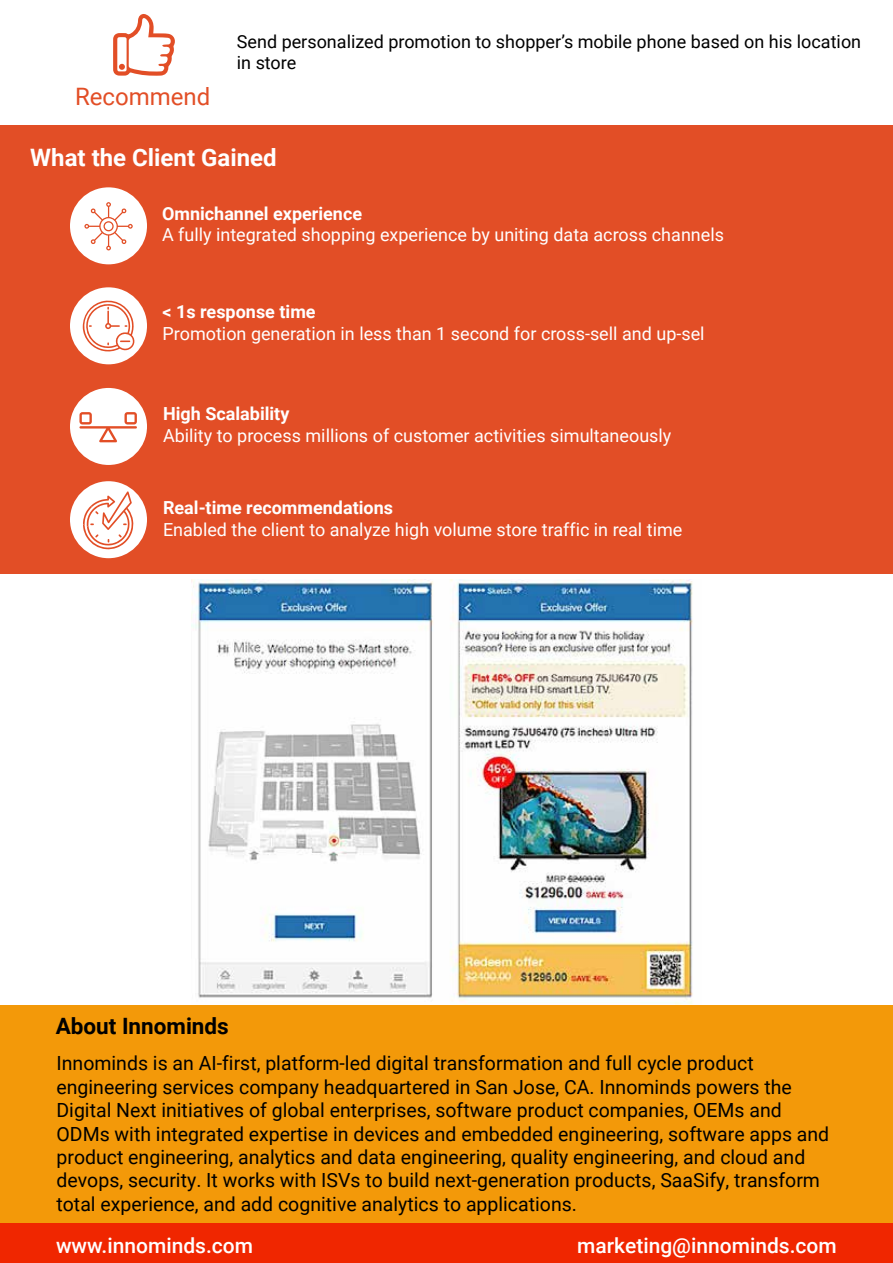
<style>
.page{position:relative;width:893px;height:1263px;background:#fff}
.page>*{position:absolute;margin:0;border:0;box-sizing:border-box;transform-origin:0 0}
.t1{font:700 24px "Roboto";color:#fff}
.t2{font:24px "Roboto";color:#e24e26}
.t3{font:700 22.5px "Roboto";color:#000}
.t4{font:500 21px "Roboto";color:#fff}
.t5{font:19.5px/23.4px "Roboto";color:#000}
.t6{font:18px "Roboto";color:#fff}
.t7{font:700 18px "Roboto";color:#fff}
.t8{font:18px/21.6px "Roboto";color:#000}
</style>
<div class="page">
<div style="left:0;top:126px;width:893px;height:448px;background:#e24e26"></div>
<div style="left:70px;top:187px;width:77px;height:77px;background:#fff;border-radius:50%"></div>
<div style="left:70px;top:287px;width:77px;height:77px;background:#fff;border-radius:50%"></div>
<div style="left:70px;top:388px;width:77px;height:77px;background:#fff;border-radius:50%"></div>
<div style="left:70px;top:481px;width:77px;height:77px;background:#fff;border-radius:50%"></div>
<svg style="left:113px;top:14px;width:62px;height:62px"></svg>
<svg style="left:84px;top:202px;width:49px;height:48px"></svg>
<svg style="left:82px;top:299px;width:55px;height:55px"></svg>
<svg style="left:79px;top:412px;width:58px;height:30px"></svg>
<svg style="left:83px;top:491px;width:51px;height:58px"></svg>
<img style="left:191px;top:579px;width:502px;height:426px">
<div style="left:0;top:1005px;width:893px;height:258px;background:#f39909"></div>
<div style="left:0;top:1223px;width:893px;height:40px;background:#f02600"></div>
<p class="t2" style="left:75px;top:80px;width:137px">Recommend</p>
<p class="t8" style="left:237px;top:30px;width:626px">Send personalized promotion to shopper’s mobile phone based on his location in store</p>
<p class="t1" style="left:30px;top:141px;width:248px">What the Client Gained</p>
<p class="t7" style="left:162px;top:201px;width:202px">Omnichannel experience</p>
<p class="t6" style="left:162px;top:222px;width:564px">A fully integrated shopping experience by uniting data across channels</p>
<p class="t7" style="left:163px;top:299px;width:155px">&lt; 1s response time</p>
<p class="t6" style="left:163px;top:321px;width:544px">Promotion generation in less than 1 second for cross-sell and up-sel</p>
<p class="t7" style="left:163px;top:401px;width:128px">High Scalability</p>
<p class="t6" style="left:163px;top:423px;width:510px">Ability to process millions of customer activities simultaneously</p>
<p class="t7" style="left:163px;top:495px;width:232px">Real-time recommendations</p>
<p class="t6" style="left:163px;top:516px;width:521px">Enabled the client to analyze high volume store traffic in real time</p>
<p class="t3" style="left:56px;top:1010px;width:175px">About Innominds</p>
<p class="t5" style="left:56px;top:1051px;width:774px">Innominds is an AI-first, platform-led digital transformation and full cycle product engineering services company headquartered in San Jose, CA. Innominds powers the Digital Next initiatives of global enterprises, software product companies, OEMs and ODMs with integrated expertise in devices and embedded engineering, software apps and product engineering, analytics and data engineering, quality engineering, and cloud and devops, security. It works with ISVs to build next-generation products, SaaSify, transform total experience, and add cognitive analytics to applications.</p>
<p class="t4" style="left:56px;top:1231px;width:199px">www.innominds.com</p>
<p class="t4" style="left:577px;top:1231px;width:261px">marketing@innominds.com</p>
</div>
